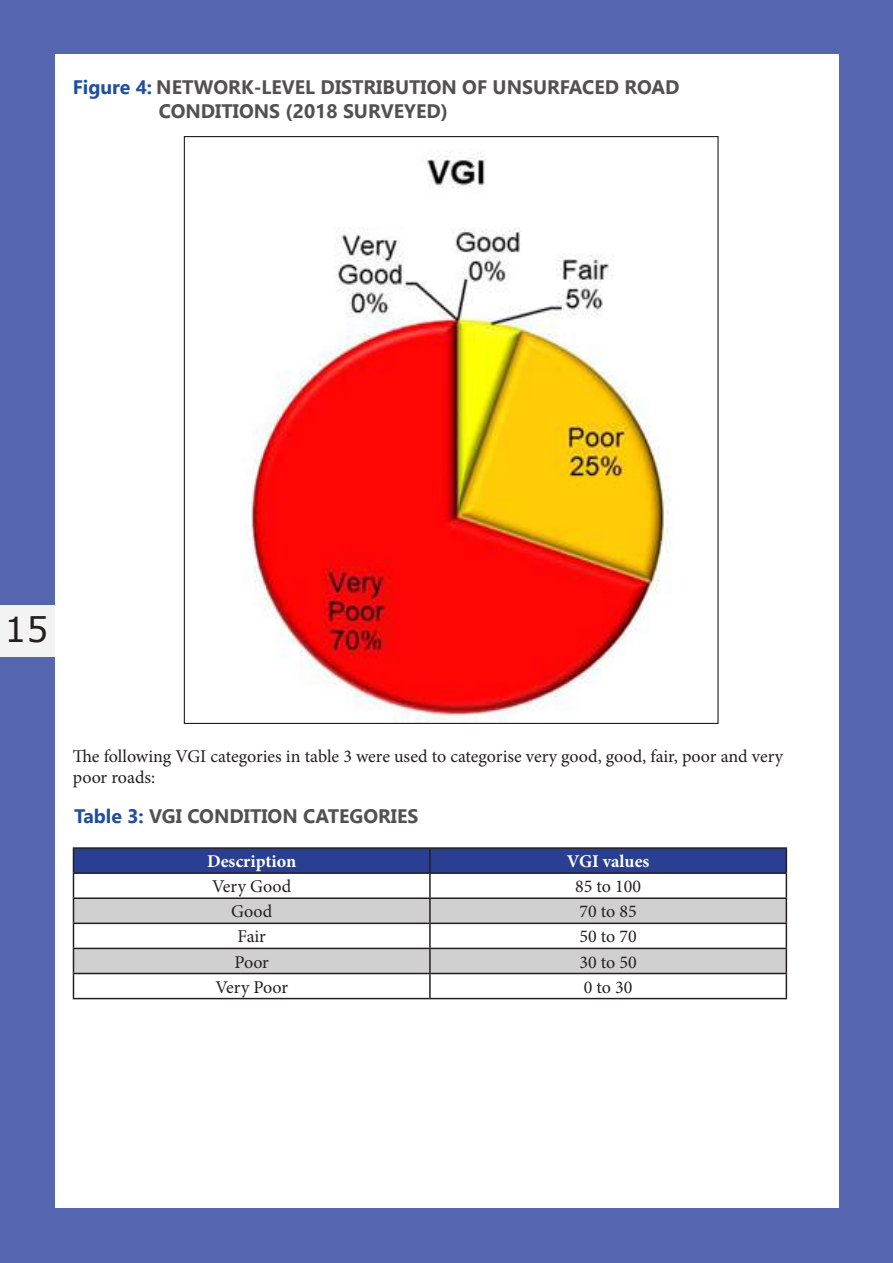
<style>
.page{position:relative;width:893px;height:1263px;background:#5665af}
.page>*{position:absolute;margin:0;border:0;box-sizing:border-box;transform-origin:0 0}
.t1{font:34.5px "MS Reference Sans Serif";color:#241f1f}
.t2{font:700 19.5px/23.4px "Nirmala UI";color:#535052}
.t3{font:18px/21.6px "Minion Pro";color:#241f1f}
.t4{font:700 18px "Minion Pro";color:#fff}
.s1{color:#204ea1}
</style>
<div class="page">
<div style="left:0;top:606px;width:54px;height:51px;background:#f4f3f3"></div>
<div style="left:55px;top:55px;width:783px;height:1153px;background:#fff"></div>
<hr style="left:73px;top:847px;width:357px;height:2px;background:#241f1f">
<hr style="left:430px;top:847px;width:357px;height:2px;background:#241f1f">
<hr style="left:73px;top:998px;width:357px;height:1px;background:#241f1f">
<hr style="left:430px;top:998px;width:357px;height:1px;background:#241f1f">
<svg style="left:73px;top:848px;width:714px;height:150px"></svg>
<hr style="left:430px;top:973px;width:357px;height:1px;background:#241f1f">
<img style="left:251px;top:152px;width:420px;height:570px">
<p class="t2" style="left:159px;top:75px;width:522px;text-indent:-86px"><span class="s1">Figure 4:</span> NETWORK-LEVEL DISTRIBUTION OF UNSURFACED ROAD<br>CONDITIONS (2018 SURVEYED)</p>
<h1 class="t1" style="left:5px;top:607px;width:45px">15</h1>
<p class="t3" style="left:73px;top:745px;width:712px">The following VGI categories in table 3 were used to categorise very good, good, fair, poor and very poor roads:</p>
<p class="t2" style="left:74px;top:804px;width:346px"><span class="s1">Table 3:</span> VGI CONDITION CATEGORIES</p>
<p class="t4" style="left:207px;top:849px;width:91px">Description</p>
<p class="t4" style="left:567px;top:849px;width:84px">VGI values</p>
<p class="t3" style="left:212px;top:876px;width:81px">Very Good</p>
<p class="t3" style="left:575px;top:876px;width:67px">85 to 100</p>
<p class="t3" style="left:231px;top:901px;width:43px">Good</p>
<p class="t3" style="left:579px;top:901px;width:59px">70 to 85</p>
<p class="t3" style="left:237px;top:926px;width:30px">Fair</p>
<p class="t3" style="left:579px;top:926px;width:59px">50 to 70</p>
<p class="t3" style="left:234px;top:951px;width:36px">Poor</p>
<p class="t3" style="left:579px;top:951px;width:59px">30 to 50</p>
<p class="t3" style="left:215px;top:976px;width:74px">Very Poor</p>
<p class="t3" style="left:584px;top:976px;width:50px">0 to 30</p>
</div>
